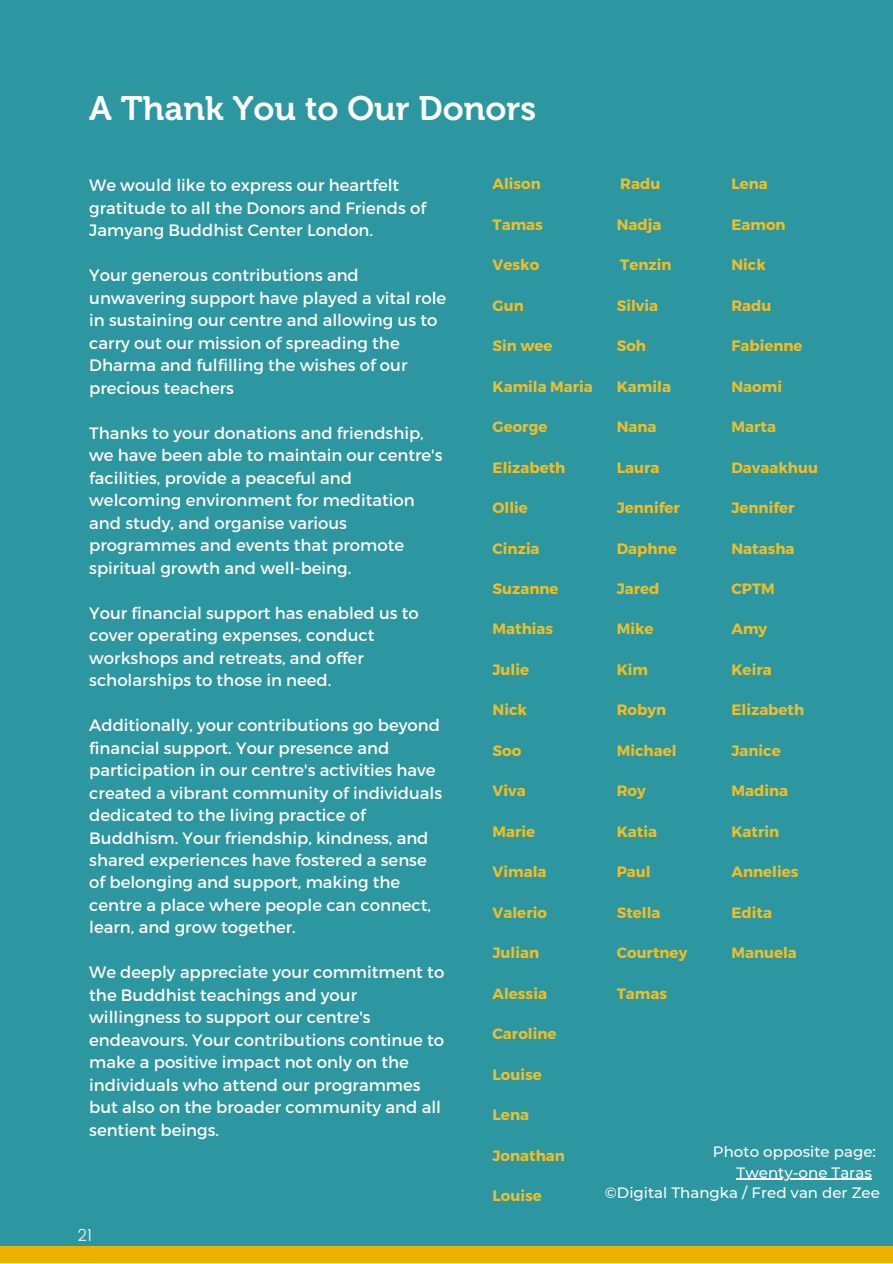
<style>
.page{position:relative;width:893px;height:1264px;background:#fff}
.page>*{position:absolute;margin:0;border:0;box-sizing:border-box;transform-origin:0 0}
.t1{font:33.75px "Museo 700";color:#fdfdfd}
.t2{font:16.5px/22.5px "Montserrat";color:#fff}
.t3{font:300 16.5px "Poppins";color:#fafafa}
.t4{font:700 15px "Montserrat";color:#ecbf29}
.t5{font:500 15px "Montserrat";color:#fdfdfd}
</style>
<div class="page">
<div style="left:0;top:0;width:892px;height:1262px;background:#2c96a1"></div>
<div style="left:0;top:1245px;width:892px;height:17px;background:#ebb000"></div>
<hr style="left:736px;top:1178px;width:135px;height:1px;background:#fdfdfd">
<p class="t1" style="left:89px;top:88px;width:448px">A Thank You to Our Donors</p>
<p class="t2" style="left:89px;top:173px;width:338px">We would like to express our heartfelt gratitude to all the Donors and Friends of<br>Jamyang Buddhist Center London.</p>
<p class="t2" style="left:89px;top:263px;width:358px">Your generous contributions and unwavering support have played a vital role in sustaining our centre and allowing us to carry out our mission of spreading the Dharma and fulfilling the wishes of our precious teachers</p>
<p class="t2" style="left:89px;top:420px;width:354px">Thanks to your donations and friendship, we have been able to maintain our centre's facilities, provide a peaceful and welcoming environment for meditation and study, and organise various programmes and events that promote spiritual growth and well-being.</p>
<p class="t2" style="left:89px;top:600px;width:331px">Your financial support has enabled us to cover operating expenses, conduct workshops and retreats, and offer scholarships to those in need.</p>
<p class="t2" style="left:89px;top:713px;width:354px">Additionally, your contributions go beyond financial support. Your presence and participation in our centre's activities have created a vibrant community of individuals dedicated to the living practice of Buddhism. Your friendship, kindness, and shared experiences have fostered a sense of belonging and support, making the centre a place where people can connect, learn, and grow together.</p>
<p class="t2" style="left:89px;top:960px;width:356px">We deeply appreciate your commitment to the Buddhist teachings and your willingness to support our centre's endeavours. Your contributions continue to make a positive impact not only on the individuals who attend our programmes but also on the broader community and all sentient beings.</p>
<p class="t3" style="left:77px;top:1225px;width:16px">21</p>
<p class="t4" style="left:492px;top:174px;width:50px">Alison</p>
<p class="t4" style="left:492px;top:214px;width:52px">Tamas</p>
<p class="t4" style="left:492px;top:255px;width:48px">Vesko</p>
<p class="t4" style="left:492px;top:295px;width:33px">Gun</p>
<p class="t4" style="left:492px;top:336px;width:61px">Sin wee</p>
<p class="t4" style="left:492px;top:376px;width:102px">Kamila Maria</p>
<p class="t4" style="left:492px;top:417px;width:56px">George</p>
<p class="t4" style="left:492px;top:457px;width:74px">Elizabeth</p>
<p class="t4" style="left:492px;top:498px;width:37px">Ollie</p>
<p class="t4" style="left:492px;top:538px;width:49px">Cinzia</p>
<p class="t4" style="left:492px;top:579px;width:68px">Suzanne</p>
<p class="t4" style="left:492px;top:619px;width:62px">Mathias</p>
<p class="t4" style="left:492px;top:660px;width:38px">Julie</p>
<p class="t4" style="left:492px;top:700px;width:36px">Nick</p>
<p class="t4" style="left:492px;top:740px;width:30px">Soo</p>
<p class="t4" style="left:492px;top:781px;width:35px">Viva</p>
<p class="t4" style="left:492px;top:821px;width:44px">Marie</p>
<p class="t4" style="left:492px;top:862px;width:55px">Vimala</p>
<p class="t4" style="left:492px;top:902px;width:56px">Valerio</p>
<p class="t4" style="left:492px;top:943px;width:48px">Julian</p>
<p class="t4" style="left:492px;top:983px;width:56px">Alessia</p>
<p class="t4" style="left:492px;top:1024px;width:65px">Caroline</p>
<p class="t4" style="left:492px;top:1064px;width:51px">Louise</p>
<p class="t4" style="left:492px;top:1105px;width:38px">Lena</p>
<p class="t4" style="left:492px;top:1145px;width:74px">Jonathan</p>
<p class="t4" style="left:492px;top:1186px;width:51px">Louise</p>
<p class="t4" style="left:620px;top:174px;width:42px">Radu</p>
<p class="t4" style="left:616px;top:214px;width:46px">Nadja</p>
<p class="t4" style="left:620px;top:255px;width:53px">Tenzin</p>
<p class="t4" style="left:616px;top:295px;width:43px">Silvia</p>
<p class="t4" style="left:616px;top:336px;width:31px">Soh</p>
<p class="t4" style="left:616px;top:376px;width:56px">Kamila</p>
<p class="t4" style="left:616px;top:417px;width:41px">Nana</p>
<p class="t4" style="left:616px;top:457px;width:44px">Laura</p>
<p class="t4" style="left:616px;top:498px;width:65px">Jennifer</p>
<p class="t4" style="left:616px;top:538px;width:61px">Daphne</p>
<p class="t4" style="left:616px;top:579px;width:44px">Jared</p>
<p class="t4" style="left:616px;top:619px;width:38px">Mike</p>
<p class="t4" style="left:616px;top:660px;width:33px">Kim</p>
<p class="t4" style="left:616px;top:700px;width:51px">Robyn</p>
<p class="t4" style="left:616px;top:740px;width:61px">Michael</p>
<p class="t4" style="left:616px;top:781px;width:31px">Roy</p>
<p class="t4" style="left:616px;top:821px;width:42px">Katia</p>
<p class="t4" style="left:616px;top:862px;width:35px">Paul</p>
<p class="t4" style="left:616px;top:902px;width:45px">Stella</p>
<p class="t4" style="left:616px;top:943px;width:72px">Courtney</p>
<p class="t4" style="left:616px;top:983px;width:52px">Tamas</p>
<p class="t4" style="left:731px;top:174px;width:38px">Lena</p>
<p class="t4" style="left:731px;top:214px;width:56px">Eamon</p>
<p class="t4" style="left:731px;top:255px;width:36px">Nick</p>
<p class="t4" style="left:731px;top:295px;width:42px">Radu</p>
<p class="t4" style="left:731px;top:336px;width:73px">Fabienne</p>
<p class="t4" style="left:731px;top:376px;width:52px">Naomi</p>
<p class="t4" style="left:731px;top:417px;width:46px">Marta</p>
<p class="t4" style="left:731px;top:457px;width:88px">Davaakhuu</p>
<p class="t4" style="left:731px;top:498px;width:65px">Jennifer</p>
<p class="t4" style="left:731px;top:538px;width:65px">Natasha</p>
<p class="t4" style="left:731px;top:579px;width:45px">CPTM</p>
<p class="t4" style="left:731px;top:619px;width:37px">Amy</p>
<p class="t4" style="left:731px;top:660px;width:42px">Keira</p>
<p class="t4" style="left:731px;top:700px;width:74px">Elizabeth</p>
<p class="t4" style="left:731px;top:740px;width:51px">Janice</p>
<p class="t4" style="left:731px;top:781px;width:58px">Madina</p>
<p class="t4" style="left:731px;top:821px;width:49px">Katrin</p>
<p class="t4" style="left:731px;top:862px;width:68px">Annelies</p>
<p class="t4" style="left:731px;top:902px;width:42px">Edita</p>
<p class="t4" style="left:731px;top:943px;width:67px">Manuela</p>
<p class="t5" style="left:713px;top:1142px;width:164px">Photo opposite page:</p>
<p class="t5" style="left:736px;top:1163px;width:137px">Twenty-one Taras</p>
<p class="t5" style="left:605px;top:1183px;width:276px">©Digital Thangka / Fred van der Zee</p>
</div>
